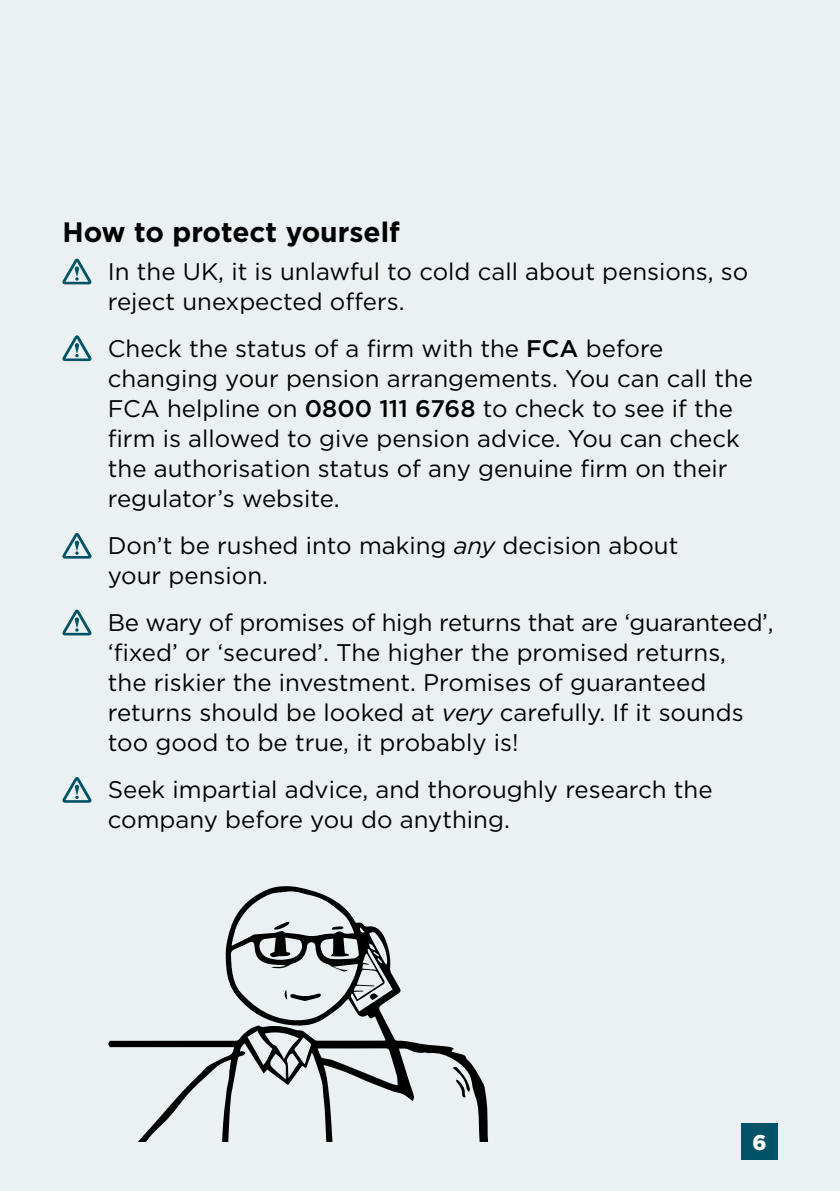
<style>
.page{position:relative;width:840px;height:1191px;background:#fff}
.page>*{position:absolute;margin:0;border:0;box-sizing:border-box;transform-origin:0 0}
.Sub-heading{font:700 28px "Gotham";color:#000}
.Text_Indented_How_to{font:24px/30px "Gotham";color:#000}
.t1{font:900 21.4px "Gotham";color:#fff}
.s1{font-weight:500}
.s2{font-style:italic}
</style>
<div class="page">
<div style="left:0;top:0;width:839px;height:1191px;background:#ebf1f3"></div>
<svg style="left:62px;top:258px;width:30px;height:26px"></svg>
<svg style="left:62px;top:335px;width:30px;height:26px"></svg>
<svg style="left:62px;top:532px;width:30px;height:26px"></svg>
<svg style="left:62px;top:609px;width:30px;height:26px"></svg>
<svg style="left:62px;top:777px;width:30px;height:25px"></svg>
<svg style="left:108px;top:886px;width:380px;height:256px"></svg>
<svg style="left:452px;top:1066px;width:18px;height:32px"></svg>
<svg style="left:284px;top:989px;width:37px;height:12px"></svg>
<svg style="left:274px;top:921px;width:15px;height:8px"></svg>
<svg style="left:331px;top:926px;width:12px;height:3px"></svg>
<svg style="left:369px;top:993px;width:9px;height:7px"></svg>
<div style="left:740px;top:1123px;width:37px;height:37px;background:#005367"></div>
<h2 class="Sub-heading" style="left:62px;top:215px;width:339px">How to protect yourself</h2>
<p class="Text_Indented_How_to" style="left:108px;top:256px;width:641px">In the UK, it is unlawful to cold call about pensions, so reject unexpected offers.</p>
<p class="Text_Indented_How_to" style="left:108px;top:333px;width:646px">Check the status of a firm with the <span class="s1">FCA</span> before changing your pension arrangements. You can call the FCA helpline on <span class="s1">0800 111 6768</span> to check to see if the firm is allowed to give pension advice. You can check the authorisation status of any genuine firm on their regulator’s website.</p>
<p class="Text_Indented_How_to" style="left:108px;top:530px;width:572px">Don’t be rushed into making <span class="s2">any</span> decision about your pension.</p>
<p class="Text_Indented_How_to" style="left:108px;top:607px;width:667px">Be wary of promises of high returns that are ‘guaranteed’, ‘fixed’ or ‘secured’. The higher the promised returns,<br>the riskier the investment. Promises of guaranteed returns should be looked at <span class="s2">very</span> carefully. If it sounds too good to be true, it probably is!</p>
<p class="Text_Indented_How_to" style="left:108px;top:774px;width:606px">Seek impartial advice, and thoroughly research the company before you do anything.</p>
<p class="t1" style="left:751px;top:1127px;width:16px">6</p>
</div>
